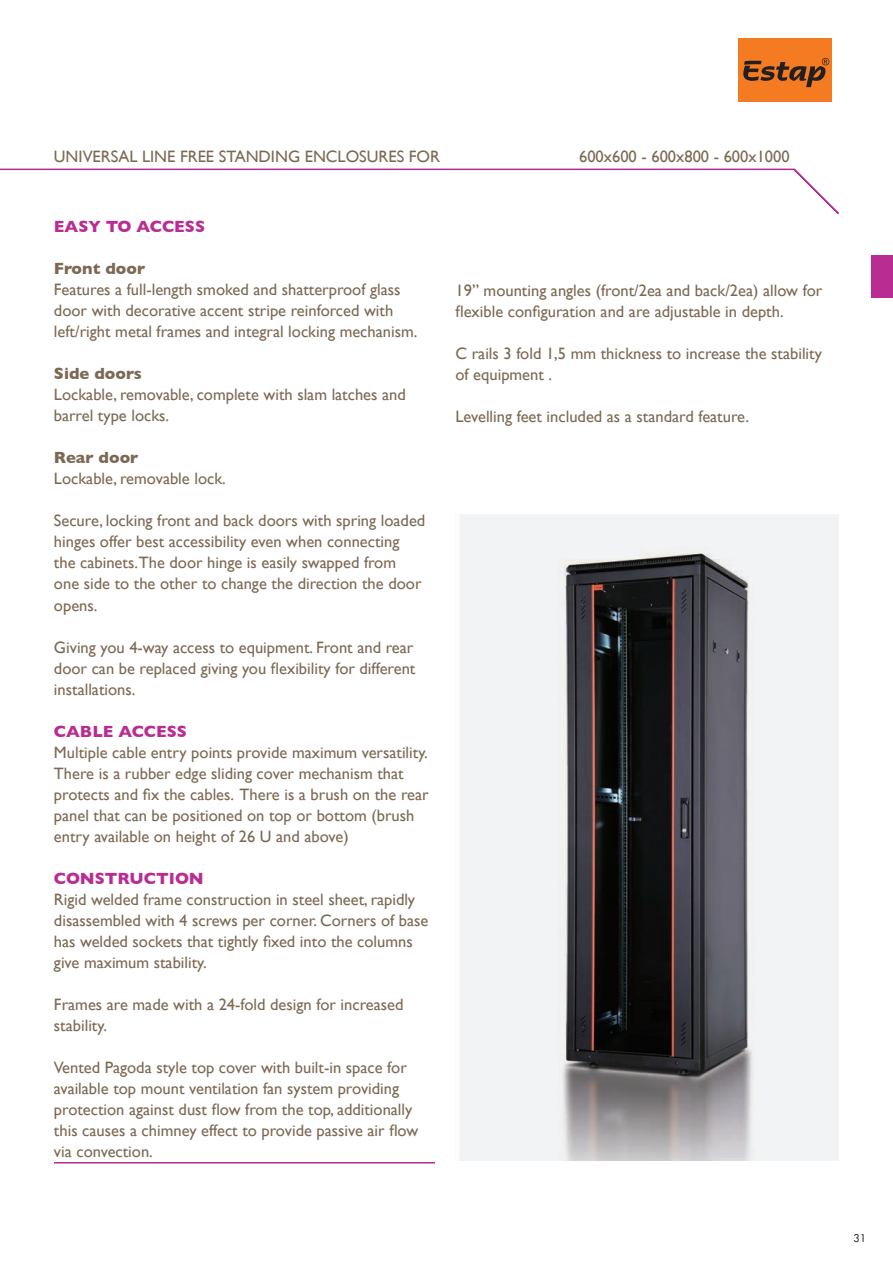
<style>
.page{position:relative;width:893px;height:1263px;background:#fff}
.page>*{position:absolute;margin:0;border:0;box-sizing:border-box;transform-origin:0 0}
.t1{font:16.5px/21px "Gill Sans";color:#7c6954}
.t2{font:700 16.5px "Gill Sans";color:#b92d92}
.t3{font:700 16.5px "Gill Sans";color:#7c6954}
.t4{font:10.5px "Futura";color:#231f20}
</style>
<div class="page">
<div style="left:738px;top:39px;width:93px;height:63px;background:#f47b21"></div>
<svg style="left:743px;top:58px;width:86px;height:29px"></svg>
<hr style="left:0;top:169px;width:794px;height:1px;background:#b92d92">
<svg style="left:792px;top:168px;width:47px;height:46px"></svg>
<div style="left:872px;top:255px;width:21px;height:43px;background:#b92d92"></div>
<hr style="left:54px;top:1162px;width:381px;height:1px;background:#b92d92">
<img style="left:460px;top:515px;width:379px;height:646px">
<p class="t1" style="left:54px;top:145px;width:388px">UNIVERSAL LINE FREE STANDING ENCLOSURES FOR</p>
<p class="t1" style="left:579px;top:145px;width:212px">600x600 - 600x800 - 600x1000</p>
<p class="t2" style="left:54px;top:220px;width:153px">EASY TO ACCESS</p>
<p class="t3" style="left:54px;top:262px;width:93px">Front door</p>
<p class="t1" style="left:54px;top:279px;width:365px">Features a full-length smoked and shatterproof glass door with decorative accent stripe reinforced with left/right metal frames and integral locking mechanism.</p>
<p class="t3" style="left:54px;top:367px;width:89px">Side doors</p>
<p class="t1" style="left:54px;top:384px;width:353px">Lockable, removable, complete with slam latches and barrel type locks.</p>
<p class="t3" style="left:54px;top:451px;width:86px">Rear door</p>
<p class="t1" style="left:54px;top:468px;width:173px">Lockable, removable lock.</p>
<p class="t1" style="left:54px;top:510px;width:373px">Secure, locking front and back doors with spring loaded hinges offer best accessibility even when connecting<br>the cabinets.The door hinge is easily swapped from one side to the other to change the direction the door opens.</p>
<p class="t1" style="left:54px;top:636px;width:363px">Giving you 4-way access to equipment. Front and rear door can be replaced giving you lexibility for different installations.</p>
<p class="t2" style="left:54px;top:724px;width:135px">CABLE ACCESS</p>
<p class="t1" style="left:54px;top:741px;width:376px">Multiple cable entry points provide maximum versatility.<br>There is a rubber edge sliding cover mechanism that protects and ix the cables. There is a brush on the rear panel that can be positioned on top or bottom (brush entry available on height of 26 U and above)</p>
<p class="t2" style="left:54px;top:871px;width:151px">CONSTRUCTION</p>
<p class="t1" style="left:54px;top:888px;width:376px">Rigid welded frame construction in steel sheet, rapidly disassembled with 4 screws per corner. Corners of base has welded sockets that tightly ixed into the columns give maximum stability.</p>
<p class="t1" style="left:54px;top:993px;width:351px">Frames are made with a 24-fold design for increased stability.</p>
<p class="t1" style="left:54px;top:1056px;width:366px">Vented Pagoda style top cover with built-in space for available top mount ventilation fan system providing protection against dust low from the top, additionally this causes a chimney effect to provide passive air low via convection.</p>
<p class="t1" style="left:455px;top:279px;width:368px">19” mounting angles (front/2ea and back/2ea) allow for lexible coniguration and are adjustable in depth.</p>
<p class="t1" style="left:455px;top:342px;width:368px">C rails 3 fold 1,5 mm thickness to increase the stability of equipment .</p>
<p class="t1" style="left:455px;top:405px;width:295px">Levelling feet included as a standard feature.</p>
<p class="t4" style="left:853px;top:1233px;width:14px">31</p>
</div>
